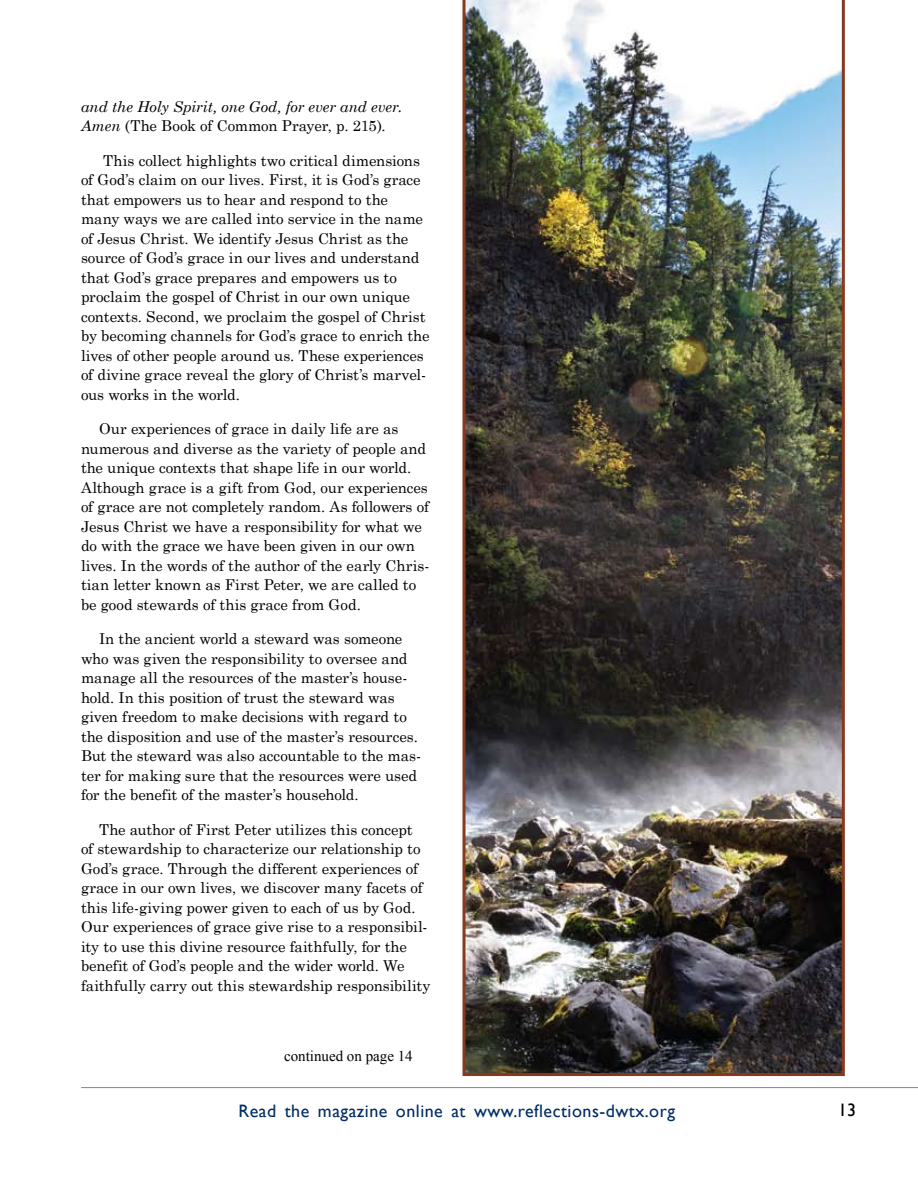
<style>
.page{position:relative;width:918px;height:1188px;background:#fff}
.page>*{position:absolute;margin:0;border:0;box-sizing:border-box;transform-origin:0 0}
.t1{font:18px "Gill Sans";letter-spacing:.03em;color:#002d65}
.t2{font:18px "Gill Sans";color:#000}
.t3{font:15px/19.5px "Century Schoolbook";letter-spacing:-.005em;color:#000}
.t4{font:italic 15px/19.5px "Century Schoolbook";letter-spacing:-.01em;color:#000}
.t5{font:15px "Times New Roman";color:#000}
.s1{font-style:normal}
</style>
<div class="page">
<hr style="left:81px;top:1087px;width:837px;height:1px;background:#b07660">
<img style="left:463px;top:0;width:382px;height:1076px">
<p class="t4" style="left:81px;top:96px;width:323px">and the Holy Spirit, one God, for ever and ever.<br>Amen <span class="s1">(The Book of Common Prayer, p. 215).</span></p>
<p class="t3" style="left:81px;top:149px;width:350px;text-indent:22px">This collect highlights two critical dimensions of God’s claim on our lives. First, it is God’s grace that empowers us to hear and respond to the many ways we are called into service in the name of Jesus Christ. We identify Jesus Christ as the source of God’s grace in our lives and understand that God’s grace prepares and empowers us to proclaim the gospel of Christ in our own unique contexts. Second, we proclaim the gospel of Christ by becoming channels for God’s grace to enrich the lives of other people around us. These experiences of divine grace reveal the glory of Christ’s marvel&shy;ous works in the world.</p>
<p class="t3" style="left:81px;top:418px;width:350px;text-indent:18px">Our experiences of grace in daily life are as numerous and diverse as the variety of people and the unique contexts that shape life in our world.<br>Although grace is a gift from God, our experiences of grace are not completely random. As followers of Jesus Christ we have a responsibility for what we do with the grace we have been given in our own lives. In the words of the author of the early Chris&shy;tian letter known as First Peter, we are called to be good stewards of this grace from God.</p>
<p class="t3" style="left:81px;top:628px;width:342px;text-indent:18px">In the ancient world a steward was someone who was given the responsibility to oversee and manage all the resources of the master’s house&shy;hold. In this position of trust the steward was given freedom to make decisions with regard to the disposition and use of the master’s resources.<br>But the steward was also accountable to the mas&shy;ter for making sure that the resources were used for the benefit of the master’s household.</p>
<p class="t3" style="left:81px;top:818px;width:351px;text-indent:18px">The author of First Peter utilizes this concept<br>of stewardship to characterize our relationship to God’s grace. Through the different experiences of grace in our own lives, we discover many facets of this life-giving power given to each of us by God.<br>Our experiences of grace give rise to a responsibil&shy;ity to use this divine resource faithfully, for the benefit of God’s people and the wider world. We faithfully carry out this stewardship responsibility</p>
<p class="t5" style="left:284px;top:1046px;width:130px">continued on page 14</p>
<p class="t1" style="left:238px;top:1100px;width:438px">Read the magazine online at www.reflections-dwtx.org</p>
<p class="t2" style="left:838px;top:1100px;width:19px">13</p>
</div>
